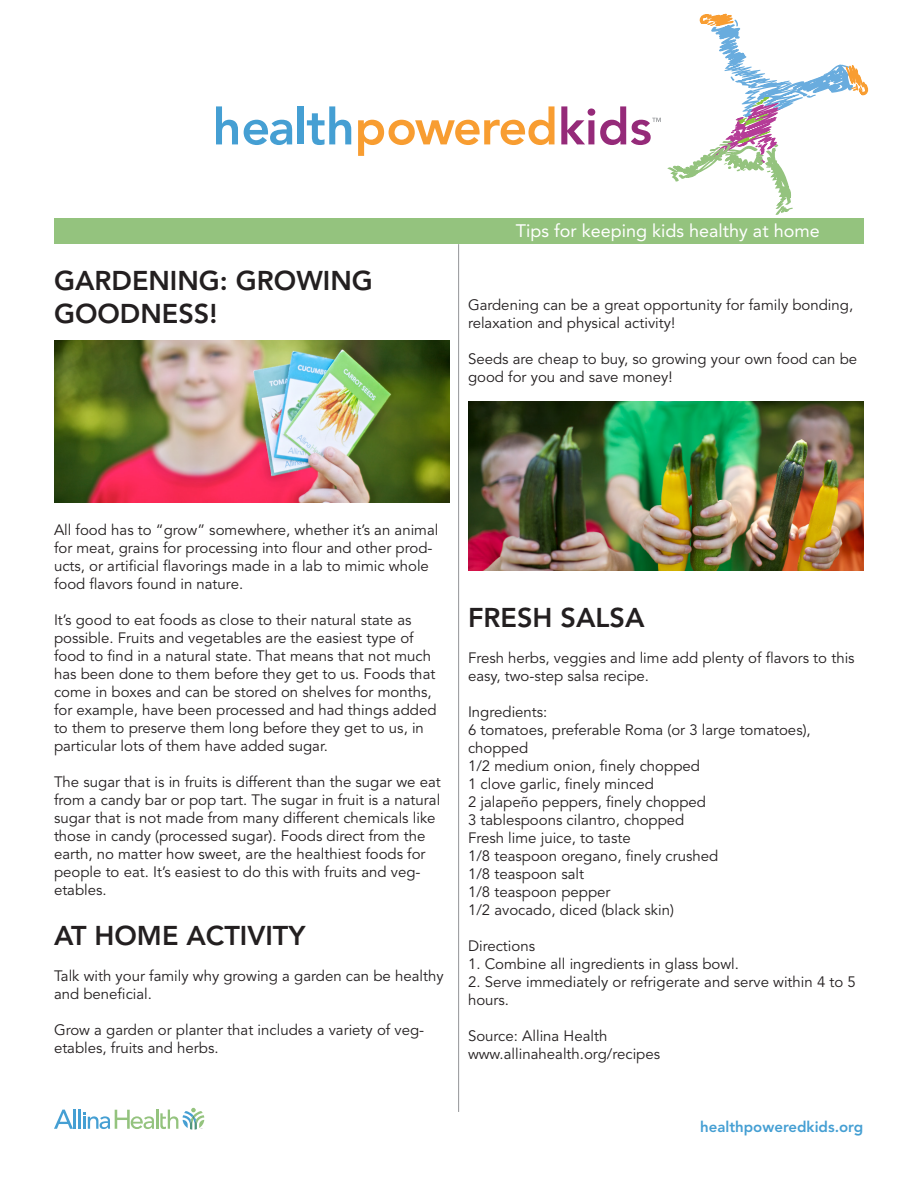
<style>
.page{position:relative;width:918px;height:1188px;background:#fff}
.page>*{position:absolute;margin:0;border:0;box-sizing:border-box;transform-origin:0 0}
.t1{font:800 27px/32.4px "Avenir";color:#231f20}
.t2{font:18px "Avenir";color:#fff}
.t3{font:15px/18px "Avenir";color:#231f20}
.t4{font:800 15px "Avenir";color:#459fd3}
</style>
<div class="page">
<img style="left:54px;top:340px;width:395px;height:162px">
<img style="left:468px;top:401px;width:396px;height:170px">
<hr style="left:78px;top:1110px;width:3px;height:19px;background:#459fd3">
<svg style="left:54px;top:1110px;width:22px;height:19px"></svg>
<svg style="left:83px;top:1108px;width:121px;height:22px"></svg>
<svg style="left:667px;top:13px;width:202px;height:202px"></svg>
<svg style="left:216px;top:106px;width:22px;height:38px"></svg>
<svg style="left:244px;top:120px;width:48px;height:25px"></svg>
<div style="left:298px;top:106px;width:6px;height:38px;background:#459fd3"></div>
<svg style="left:307px;top:106px;width:44px;height:39px"></svg>
<svg style="left:358px;top:106px;width:197px;height:50px"></svg>
<svg style="left:561px;top:106px;width:100px;height:39px"></svg>
<div style="left:54px;top:218px;width:810px;height:26px;background:#94c37e"></div>
<hr style="left:458px;top:244px;width:1px;height:868px;background:#939598">
<p class="t1" style="left:54px;top:265px;width:320px">GARDENING: GROWING<br>GOODNESS!</p>
<p class="t2" style="left:516px;top:221px;width:305px">Tips for keeping kids healthy at home</p>
<p class="t3" style="left:468px;top:296px;width:387px">Gardening can be a great opportunity for family bonding, relaxation and physical activity!</p>
<p class="t3" style="left:468px;top:350px;width:391px">Seeds are cheap to buy, so growing your own food can be good for you and save money!</p>
<p class="t3" style="left:54px;top:521px;width:386px">All food has to “grow” somewhere, whether it’s an animal for meat, grains for processing into flour and other prod&shy;ucts, or artificial flavorings made in a lab to mimic whole food flavors found in nature.</p>
<p class="t3" style="left:54px;top:611px;width:384px">It’s good to eat foods as close to their natural state as possible. Fruits and vegetables are the easiest type of food to find in a natural state. That means that not much has been done to them before they get to us. Foods that come in boxes and can be stored on shelves for months, for example, have been processed and had things added to them to preserve them long before they get to us, in particular lots of them have added sugar.</p>
<p class="t3" style="left:54px;top:773px;width:388px">The sugar that is in fruits is different than the sugar we eat from a candy bar or pop tart. The sugar in fruit is a natural sugar that is not made from many different chemicals like those in candy (processed sugar). Foods direct from the earth, no matter how sweet, are the healthiest foods for people to eat. It’s easiest to do this with fruits and veg&shy;etables.</p>
<p class="t1" style="left:54px;top:920px;width:253px">AT HOME ACTIVITY</p>
<p class="t3" style="left:54px;top:968px;width:391px">Talk with your family why growing a garden can be healthy and beneficial.</p>
<p class="t3" style="left:54px;top:1022px;width:372px">Grow a garden or planter that includes a variety of veg&shy;etables, fruits and herbs.</p>
<p class="t1" style="left:468px;top:602px;width:178px">FRESH SALSA</p>
<p class="t3" style="left:468px;top:649px;width:388px">Fresh herbs, veggies and lime add plenty of flavors to this easy, two-step salsa recipe.</p>
<p class="t3" style="left:468px;top:703px;width:81px">Ingredients:</p>
<p class="t3" style="left:468px;top:721px;width:344px">6 tomatoes, preferable Roma (or 3 large tomatoes), chopped</p>
<p class="t3" style="left:468px;top:757px;width:234px">1/2 medium onion, finely chopped</p>
<p class="t3" style="left:468px;top:775px;width:187px">1 clove garlic, finely minced</p>
<p class="t3" style="left:468px;top:793px;width:240px">2 jalapeño peppers, finely chopped</p>
<p class="t3" style="left:468px;top:811px;width:218px">3 tablespoons cilantro, chopped</p>
<p class="t3" style="left:468px;top:829px;width:164px">Fresh lime juice, to taste</p>
<p class="t3" style="left:468px;top:847px;width:252px">1/8 teaspoon oregano, finely crushed</p>
<p class="t3" style="left:468px;top:865px;width:118px">1/8 teaspoon salt</p>
<p class="t3" style="left:468px;top:883px;width:144px">1/8 teaspoon pepper</p>
<p class="t3" style="left:468px;top:901px;width:207px">1/2 avocado, diced (black skin)</p>
<p class="t3" style="left:468px;top:937px;width:69px">Directions</p>
<p class="t3" style="left:468px;top:955px;width:273px">1. Combine all ingredients in glass bowl.</p>
<p class="t3" style="left:468px;top:973px;width:389px">2. Serve immediately or refrigerate and serve within 4 to 5 hours.</p>
<p class="t3" style="left:468px;top:1027px;width:141px">Source: Allina Health</p>
<p class="t3" style="left:468px;top:1045px;width:194px">www.allinahealth.org/recipes</p>
<p class="t4" style="left:700px;top:1118px;width:165px">healthpoweredkids.org</p>
</div>
